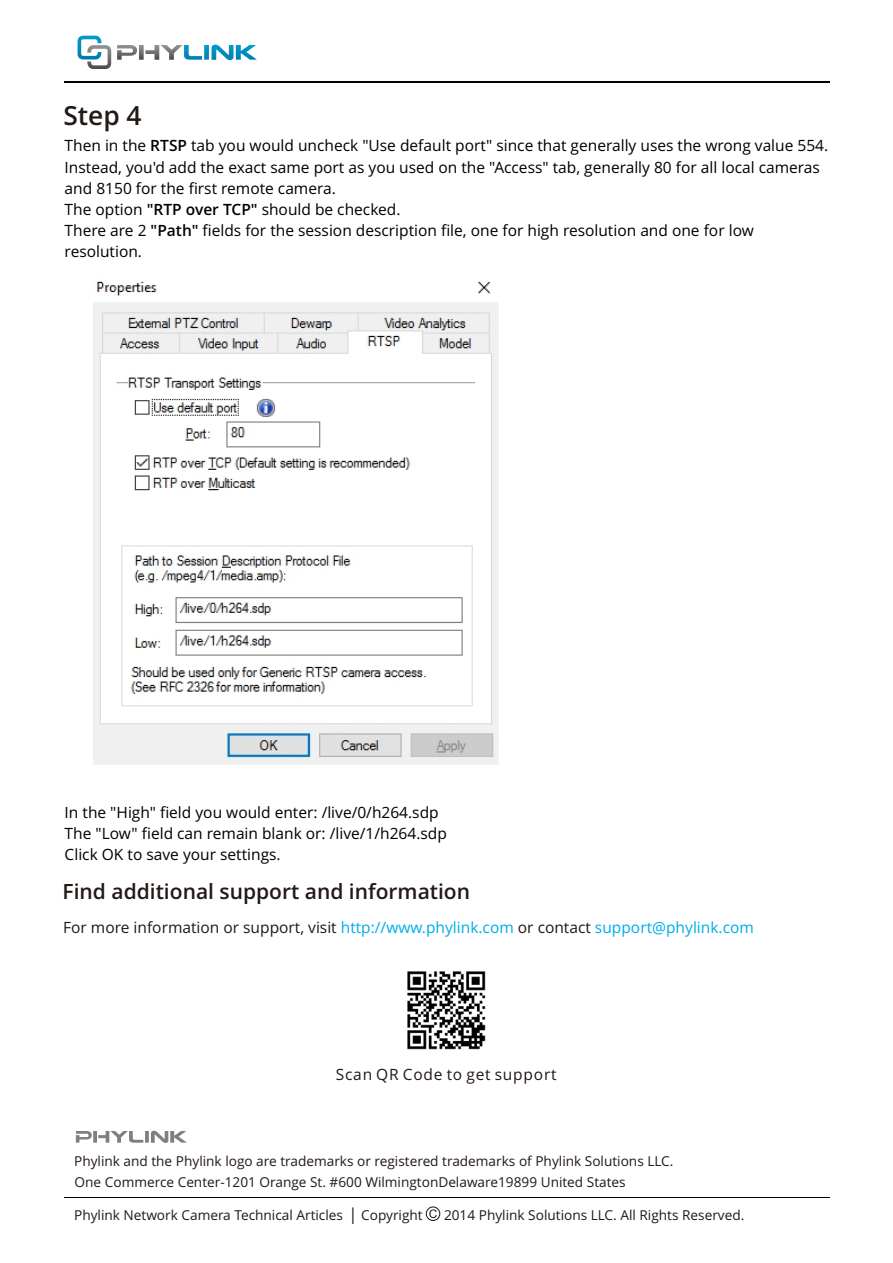
<style>
.page{position:relative;width:893px;height:1263px;background:#fff}
.page>*{position:absolute;margin:0;border:0;box-sizing:border-box;transform-origin:0 0}
.t1{font:600 26.4px "Open Sans";color:#231916}
.t2{font:600 21px "Open Sans";color:#231916}
.t3{font:15.6px/21.1px "Open Sans";color:#000}
.t4{font:15.6px "Open Sans";color:#231916}
.t5{font:15.6px "Open Sans";letter-spacing:.05em;color:#231916}
.t6{font:13.65px "Open Sans";color:#231916}
.s1{font-weight:600}
.s2{color:#00adec}
.s3{font-size:16.5px}
</style>
<div class="page">
<hr style="left:64px;top:81px;width:765px;height:2px;background:#000">
<svg style="left:78px;top:36px;width:33px;height:33px"></svg>
<svg style="left:117px;top:45px;width:140px;height:15px"></svg>
<img style="left:94px;top:281px;width:405px;height:484px">
<img style="left:407px;top:971px;width:79px;height:79px">
<hr style="left:64px;top:1197px;width:765px;height:1px;background:#000">
<svg style="left:426px;top:1206px;width:14px;height:15px"></svg>
<svg style="left:76px;top:1130px;width:111px;height:13px"></svg>
<h1 class="t1" style="left:63px;top:105px;width:80px">Step 4</h1>
<p class="t3" style="left:65px;top:137px;width:765px">Then in the <span class="s1">RTSP</span> tab you would uncheck "Use default port" since that generally uses the wrong value 554.<br>Instead, you'd add the exact same port as you used on the "Access" tab, generally 80 for all local cameras and 8150 for the first remote camera.<br>The option <span class="s1">"RTP over TCP"</span> should be checked.<br>There are 2 <span class="s1">"Path"</span> fields for the session description file, one for high resolution and one for low resolution.</p>
<p class="t3" style="left:65px;top:803px;width:384px">In the "High" field you would enter: /live/0/h264.sdp<br>The "Low" field can remain blank or: /live/1/h264.sdp<br>Click OK to save your settings.</p>
<h2 class="t2" style="left:63px;top:883px;width:409px">Find additional support and information</h2>
<p class="t4" style="left:63px;top:921px;width:692px">For more information or support, visit <span class="s2">http://www.phylink.com</span> or contact <span class="s2">support@phylink.com</span></p>
<p class="t5" style="left:336px;top:1068px;width:222px">Scan QR Code to get support</p>
<p class="t6" style="left:74px;top:1155px;width:601px">Phylink and the Phylink logo are trademarks or registered trademarks of Phylink Solutions LLC.</p>
<p class="t6" style="left:74px;top:1209px;width:350px">Phylink Network Camera Technical Articles <span class="s3">|</span> Copyright</p>
<p class="t6" style="left:444px;top:1209px;width:302px">2014 Phylink Solutions LLC. All Rights Reserved.</p>
<p class="t6" style="left:75px;top:1176px;width:553px">One Commerce Center-1201 Orange St. #600 WilmingtonDelaware19899 United States</p>
</div>
